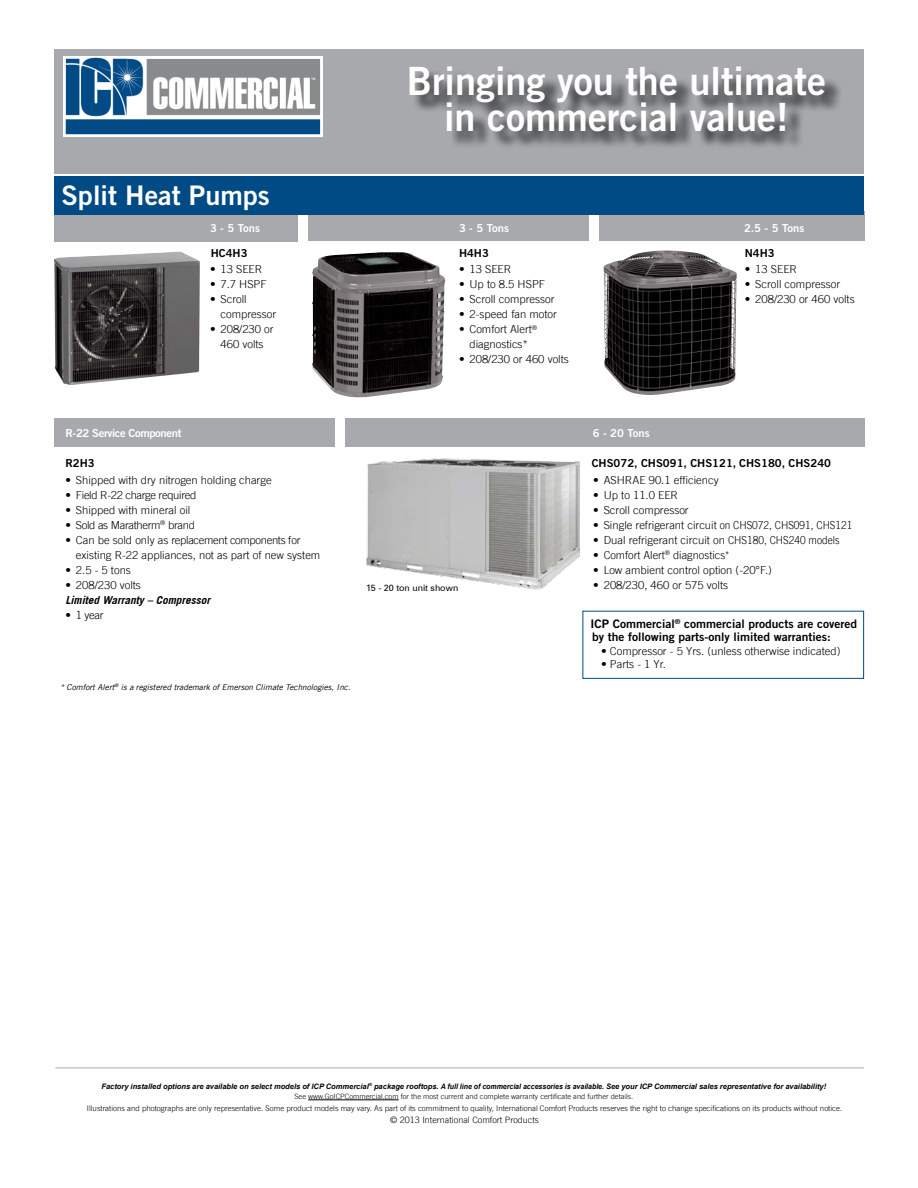
<style>
.page{position:relative;width:918px;height:1188px;background:#fff}
.page>*{position:absolute;margin:0;border:0;box-sizing:border-box;transform-origin:0 0}
.t1{font:39px/36px "Trade Gothic LT Std Bd 2";color:#fff;text-align:center}
.t2{font:27px "Trade Gothic LT Std Bd 2";color:#fff}
.t3{font:11.7px/13.5px "Trade Gothic LT Std Bd 2";color:#000}
.t4{font:300 10.95px/15px "Trade Gothic LT";color:#000;text-align:center}
.t5{font:10.95px "Trade Gothic LT Std Bd 2";letter-spacing:-.03em;color:#fff}
.t6{font:10.95px "Trade Gothic LT Std Bd 2";color:#000}
.t7{font:300 10.95px "Trade Gothic LT";letter-spacing:-.03em;color:#000}
.t8{font:italic 700 10.95px "Trade Gothic";color:#000}
.t9{font:300 8.85px "Trade Gothic LT";color:#000}
.t10{font:8.85px "Zurich BT";color:#000}
.t11{font:italic 8.1px "Trade Gothic LT";color:#000}
.t12{font:300 7.65px "Trade Gothic LT";color:#000}
.t13{font:italic 700 7.5px "Arial";color:#000}
.t14{font:300 7.35px "Trade Gothic LT";color:#000}
</style>
<div class="page">
<hr style="left:308px;top:1100px;width:91px;height:1px;background:#000">
<div style="left:582px;top:611px;width:282px;height:68px;border:1px solid #004b85"></div>
<hr style="left:56px;top:1068px;width:808px;height:1px;background:#a7a9ac">
<div style="left:54px;top:49px;width:810px;height:124px;background:#a7a9ac"></div>
<div style="left:412px;top:69px;width:430px;height:81px;background:#000;opacity:.75"></div>
<img style="left:63px;top:57px;width:260px;height:79px">
<div style="left:55px;top:418px;width:280px;height:28px;background:#a7a9ac"></div>
<div style="left:599px;top:211px;width:265px;height:30px;background:#a7a9ac"></div>
<div style="left:308px;top:213px;width:281px;height:28px;background:#a7a9ac"></div>
<div style="left:54px;top:213px;width:244px;height:28px;background:#a7a9ac"></div>
<img style="left:54px;top:252px;width:146px;height:133px">
<div style="left:345px;top:418px;width:520px;height:28px;background:#a7a9ac"></div>
<img style="left:604px;top:251px;width:133px;height:144px">
<img style="left:312px;top:252px;width:133px;height:145px">
<img style="left:366px;top:458px;width:214px;height:132px">
<div style="left:54px;top:177px;width:810px;height:38px;background:#004b85"></div>
<h2 class="t2" style="left:62px;top:179px;width:210px">Split Heat Pumps</h2>
<h1 class="t1" style="left:407px;top:62px;width:421px">Bringing you the ultimate in commercial value!</h1>
<p class="t5" style="left:210px;top:222px;width:52px">3 - 5 Tons</p>
<p class="t5" style="left:459px;top:222px;width:52px">3 - 5 Tons</p>
<p class="t5" style="left:744px;top:222px;width:62px">2.5 - 5 Tons</p>
<p class="t6" style="left:459px;top:246px;width:31px">H4H3</p>
<p class="t4" style="left:459px;top:262px;width:54px">• 13 SEER</p>
<p class="t4" style="left:459px;top:277px;width:88px">• Up to 8.5 HSPF</p>
<p class="t4" style="left:459px;top:292px;width:97px">• Scroll compressor</p>
<p class="t4" style="left:459px;top:307px;width:100px">• 2-speed fan motor</p>
<p class="t4" style="left:459px;top:322px;width:80px">• Comfort Alert<sup>® </sup>diagnostics*</p>
<p class="t4" style="left:459px;top:352px;width:111px">• 208/230 or 460 volts</p>
<p class="t6" style="left:745px;top:246px;width:31px">N4H3</p>
<p class="t4" style="left:745px;top:262px;width:54px">• 13 SEER</p>
<p class="t4" style="left:745px;top:277px;width:97px">• Scroll compressor</p>
<p class="t4" style="left:745px;top:292px;width:111px">• 208/230 or 460 volts</p>
<p class="t6" style="left:211px;top:246px;width:38px">HC4H3</p>
<p class="t4" style="left:210px;top:262px;width:54px">• 13 SEER</p>
<p class="t4" style="left:210px;top:277px;width:58px">• 7.7 HSPF</p>
<p class="t4" style="left:220px;top:292px;width:57px;text-align:left;text-indent:-10px">• Scroll compressor</p>
<p class="t4" style="left:210px;top:322px;width:65px">• 208/230 or<br>460 volts</p>
<p class="t5" style="left:65px;top:426px;width:118px">R-22 Service Component</p>
<p class="t6" style="left:65px;top:457px;width:31px">R2H3</p>
<p class="t4" style="left:65px;top:472px;width:208px">• Shipped with dry nitrogen holding charge</p>
<p class="t7" style="left:65px;top:488px;width:132px">• Field R-22 charge required</p>
<p class="t4" style="left:65px;top:502px;width:126px">• Shipped with mineral oil</p>
<p class="t7" style="left:65px;top:518px;width:131px">• Sold as Maratherm<sup>®</sup> brand</p>
<p class="t4" style="left:76px;top:532px;width:246px;text-align:left;text-indent:-10px">• Can be sold only as replacement components for existing R-22 appliances, not as part of new system</p>
<p class="t4" style="left:65px;top:562px;width:67px">• 2.5 - 5 tons</p>
<p class="t4" style="left:65px;top:577px;width:77px">• 208/230 volts</p>
<p class="t8" style="left:65px;top:593px;width:146px">Limited Warranty – Compressor</p>
<p class="t4" style="left:65px;top:607px;width:40px">• 1 year</p>
<p class="t10" style="left:366px;top:583px;width:94px">15 - 20 ton unit shown</p>
<p class="t11" style="left:60px;top:682px;width:292px">* Comfort Alert<sup>®</sup> is a registered trademark of Emerson Climate Technologies, Inc.</p>
<p class="t5" style="left:593px;top:426px;width:58px">6 - 20 Tons</p>
<p class="t6" style="left:592px;top:457px;width:241px">CHS072, CHS091, CHS121, CHS180, CHS240</p>
<p class="t4" style="left:593px;top:472px;width:127px">• ASHRAE 90.1 efficiency</p>
<p class="t4" style="left:593px;top:487px;width:86px">• Up to 11.0 EER</p>
<p class="t4" style="left:593px;top:502px;width:97px">• Scroll compressor</p>
<p class="t4" style="left:593px;top:517px;width:261px">• Single refrigerant circuit on CHS072, CHS091, CHS121</p>
<p class="t4" style="left:593px;top:532px;width:248px">• Dual refrigerant circuit on CHS180, CHS240 models</p>
<p class="t4" style="left:593px;top:547px;width:138px">• Comfort Alert<sup>®</sup> diagnostics*</p>
<p class="t4" style="left:593px;top:562px;width:180px">• Low ambient control option (-20°F.)</p>
<p class="t4" style="left:593px;top:577px;width:136px">• 208/230, 460 or 575 volts</p>
<p class="t3" style="left:591px;top:617px;width:268px">ICP Commercial<sup>®</sup> commercial products are covered by the following parts-only limited warranties:</p>
<p class="t4" style="left:601px;top:643px;width:241px">• Compressor - 5 Yrs. (unless otherwise indicated)</p>
<p class="t4" style="left:601px;top:657px;width:66px">• Parts - 1 Yr.</p>
<p class="t13" style="left:101px;top:1081px;width:726px">Factory installed options are available on select models of ICP Commercial<sup>®</sup> package rooftops. A full line of commercial accessories is available. See your ICP Commercial sales representative for availability!</p>
<p class="t14" style="left:294px;top:1092px;width:340px">See www.GoICPCommercial.com for the most current and complete warranty certificate and further details.</p>
<p class="t12" style="left:87px;top:1104px;width:757px">Illustrations and photographs are only representative. Some product models may vary. As part of its commitment to quality, International Comfort Products reserves the right to change specifications on its products without notice.</p>
<p class="t9" style="left:390px;top:1115px;width:150px">© 2013 International Comfort Products</p>
</div>
